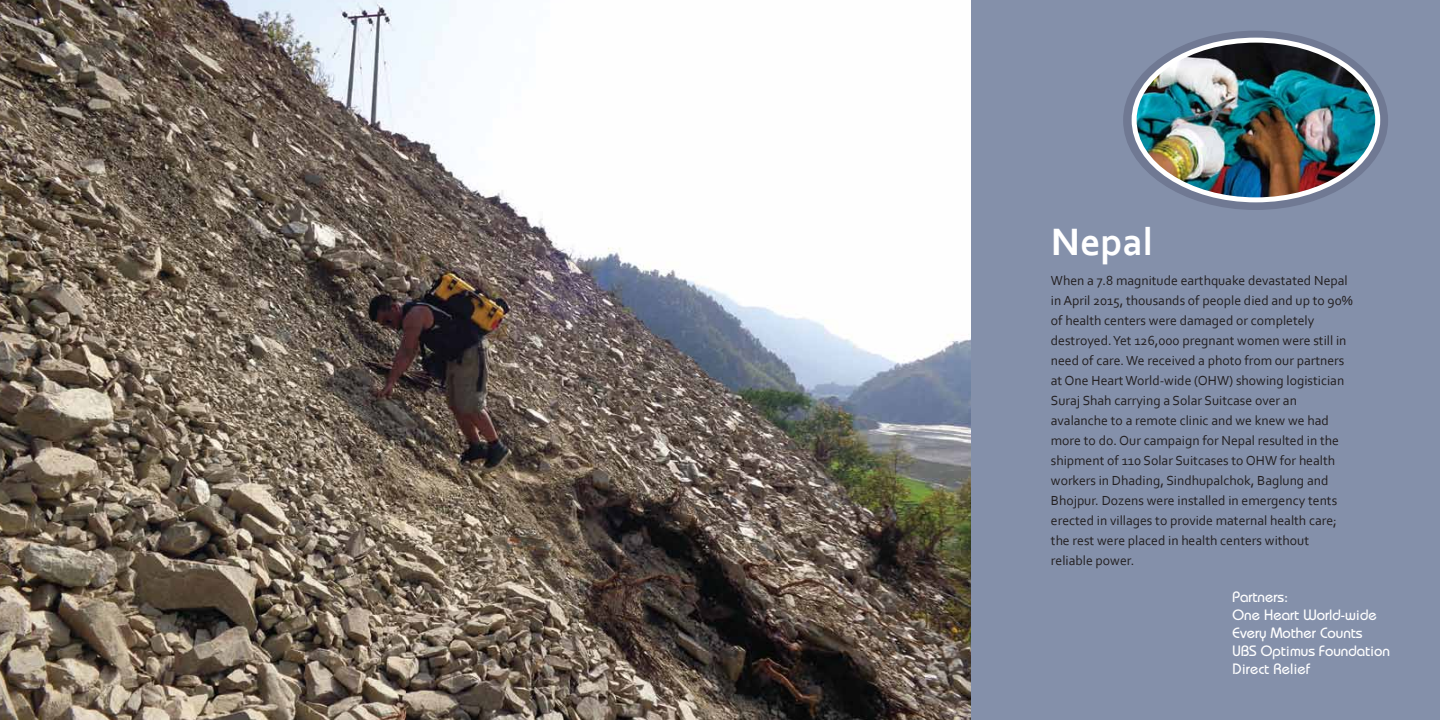
<style>
.page{position:relative;width:1440px;height:720px;background:#fff}
.page>*{position:absolute;margin:0;border:0;box-sizing:border-box;transform-origin:0 0}
.t1{font:700 40px "Corbel";color:#fff}
.t2{font:500 15px/18px "Bauhaus";color:#fff}
.t3{font:13.75px/20px "Corbel";color:#231f20}
</style>
<div class="page">
<img style="left:0;top:0;width:971px;height:720px">
<div style="left:971px;top:0;width:469px;height:720px;background:#8490aa"></div>
<div style="left:1123px;top:31px;width:265px;height:179px;background:#707993;border-radius:50%"></div>
<img style="left:1135px;top:40px;width:243px;height:160px">
<div style="left:1132px;top:38px;width:248px;height:164px;border:5px solid #fff;border-radius:50%"></div>
<h1 class="t1" style="left:1051px;top:217px;width:104px">Nepal</h1>
<p class="t3" style="left:1051px;top:270px;width:304px">When a 7.8 magnitude earthquake devastated Nepal in April 2015, thousands of people died and up to 90% of health centers were damaged or completely destroyed. Yet 126,000 pregnant women were still in need of care. We received a photo from our partners at One Heart World-wide (OHW) showing logistician Suraj Shah carrying a Solar Suitcase over an avalanche to a remote clinic and we knew we had more to do. Our campaign for Nepal resulted in the shipment of 110 Solar Suitcases to OHW for health workers in Dhading, Sindhupalchok, Baglung and Bhojpur. Dozens were installed in emergency tents erected in villages to provide maternal health care; the rest were placed in health centers without reliable power.</p>
<p class="t2" style="left:1233px;top:588px;width:159px">Partners:<br>One Heart World-wide<br>Every Mother Counts<br>UBS Optimus Foundation<br>Direct Relief</p>
</div>
